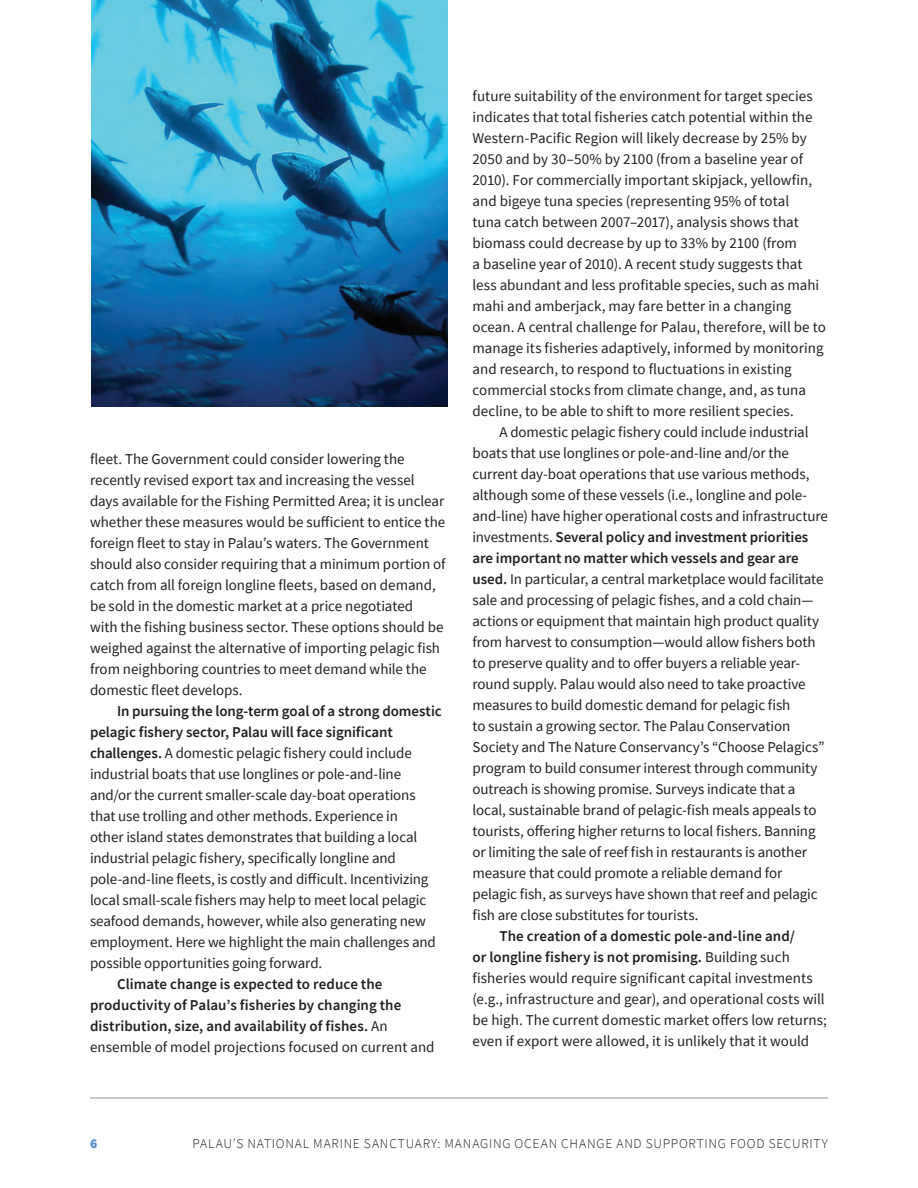
<style>
.page{position:relative;width:918px;height:1188px;background:#fff}
.page>*{position:absolute;margin:0;border:0;box-sizing:border-box;transform-origin:0 0}
.t1{font:15px/21px "Source Sans Pro";letter-spacing:-.005em;color:#231f20}
.t2{font:600 15px/21px "Source Sans Pro";letter-spacing:.005em;color:#231f20}
.t3{font:300 13.5px "Source Sans Pro";letter-spacing:.055em;color:#231f20}
.t4{font:900 13.5px "Source Sans Pro";color:#5691cc}
.s1{font-weight:600}
.s2{font-weight:400}
</style>
<div class="page">
<img style="left:92px;top:0;width:355px;height:406px">
<hr style="left:90px;top:1098px;width:738px;height:1px;background:#939598">
<p class="t1" style="left:90px;top:449px;width:357px">fleet. The Government could consider lowering the recently revised export tax and increasing the vessel days available for the Fishing Permitted Area; it is unclear whether these measures would be sufficient to entice the foreign fleet to stay in Palau’s waters. The Government should also consider requiring that a minimum portion of catch from all foreign longline fleets, based on demand, be sold in the domestic market at a price negotiated<br>with the fishing business sector. These options should be weighed against the alternative of importing pelagic fish from neighboring countries to meet demand while the domestic fleet develops.</p>
<p class="t1" style="left:90px;top:701px;width:353px;text-indent:27px"><span class="s1">In pursuing the long-term goal of a strong domestic pelagic fishery sector, Palau will face significant challenges.</span> A domestic pelagic fishery could include industrial boats that use longlines or pole-and-line and/or the current smaller-scale day-boat operations that use trolling and other methods. Experience in<br>other island states demonstrates that building a local industrial pelagic fishery, specifically longline and pole-and-line fleets, is costly and difficult. Incentivizing local small-scale fishers may help to meet local pelagic seafood demands, however, while also generating new employment. Here we highlight the main challenges and possible opportunities going forward.</p>
<p class="t2" style="left:90px;top:974px;width:346px;text-indent:27px">Climate change is expected to reduce the productivity of Palau’s fisheries by changing the distribution, size, and availability of fishes. <span class="s2">An ensemble of model projections focused on current and</span></p>
<p class="t1" style="left:472px;top:86px;width:355px">future suitability of the environment for target species indicates that total fisheries catch potential within the Western-Pacific Region will likely decrease by 25% by 2050 and by 30–50% by 2100 (from a baseline year of 2010). For commercially important skipjack, yellowfin, and bigeye tuna species (representing 95% of total<br>tuna catch between 2007–2017), analysis shows that biomass could decrease by up to 33% by 2100 (from<br>a baseline year of 2010). A recent study suggests that less abundant and less profitable species, such as mahi mahi and amberjack, may fare better in a changing ocean. A central challenge for Palau, therefore, will be to manage its fisheries adaptively, informed by monitoring and research, to respond to fluctuations in existing commercial stocks from climate change, and, as tuna decline, to be able to shift to more resilient species.</p>
<p class="t1" style="left:472px;top:422px;width:357px;text-indent:27px">A domestic pelagic fishery could include industrial boats that use longlines or pole-and-line and/or the current day-boat operations that use various methods, although some of these vessels (i.e., longline and pole&shy;and-line) have higher operational costs and infrastructure investments. <span class="s1">Several policy and investment priorities are important no matter which vessels and gear are used.</span> In particular, a central marketplace would facilitate sale and processing of pelagic fishes, and a cold chain— actions or equipment that maintain high product quality from harvest to consumption—would allow fishers both to preserve quality and to offer buyers a reliable year&shy;round supply. Palau would also need to take proactive measures to build domestic demand for pelagic fish<br>to sustain a growing sector. The Palau Conservation Society and The Nature Conservancy’s “Choose Pelagics” program to build consumer interest through community outreach is showing promise. Surveys indicate that a local, sustainable brand of pelagic-fish meals appeals to tourists, offering higher returns to local fishers. Banning or limiting the sale of reef fish in restaurants is another measure that could promote a reliable demand for pelagic fish, as surveys have shown that reef and pelagic fish are close substitutes for tourists.</p>
<p class="t1" style="left:472px;top:926px;width:356px;text-indent:27px"><span class="s1">The creation of a domestic pole-and-line and/<br>or longline fishery is not promising.</span> Building such fisheries would require significant capital investments (e.g., infrastructure and gear), and operational costs will be high. The current domestic market offers low returns; even if export were allowed, it is unlikely that it would</p>
<p class="t4" style="left:90px;top:1134px;width:9px">6</p>
<p class="t3" style="left:192px;top:1135px;width:637px">PALAU’S NATIONAL MARINE SANCTUARY: MANAGING OCEAN CHANGE AND SUPPORTING FOOD SECURITY</p>
</div>
